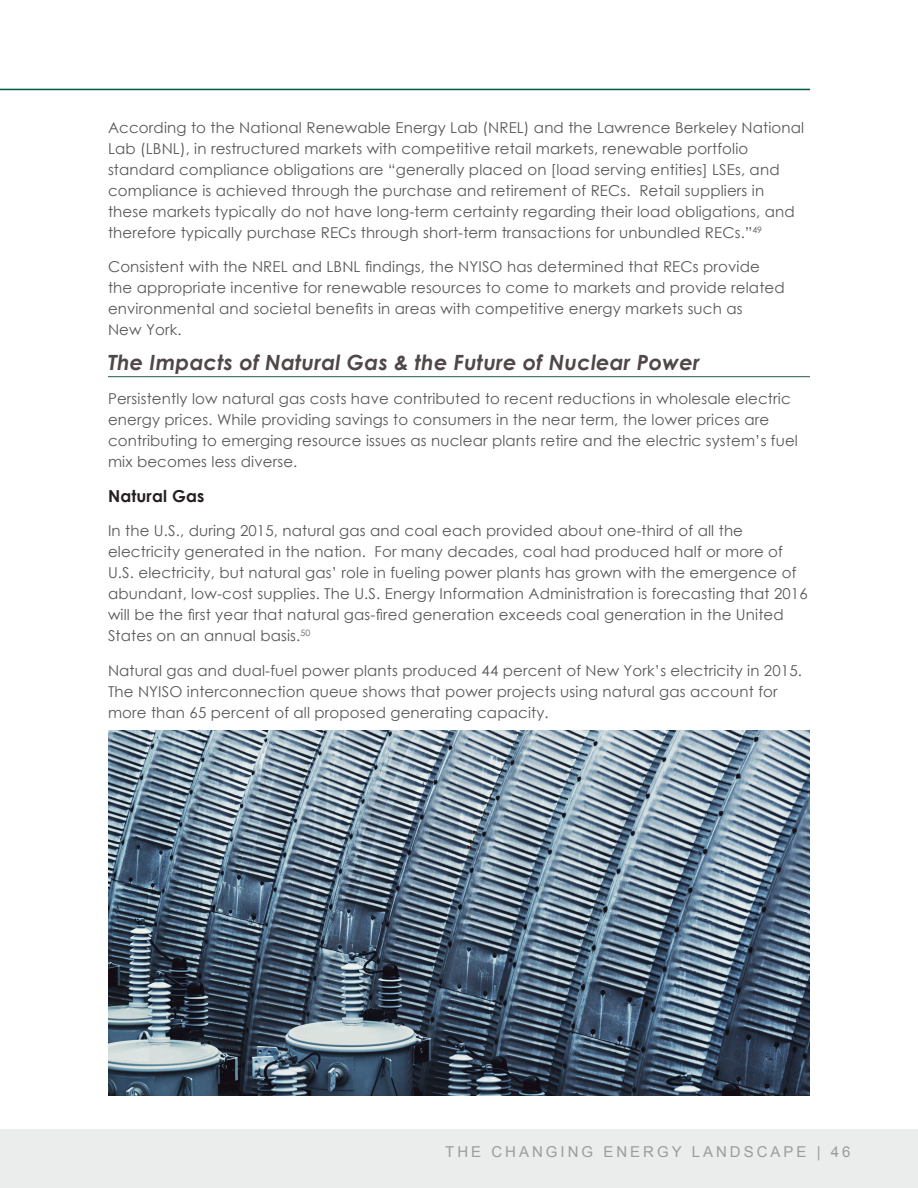
<style>
.page{position:relative;width:918px;height:1188px;background:#fff}
.page>*{position:absolute;margin:0;border:0;box-sizing:border-box;transform-origin:0 0}
.heading_3{font:italic 700 21px "Century Gothic";letter-spacing:.01em;color:#4f4748}
.heading_5{font:700 16.5px "Century Gothic";letter-spacing:.01em;color:#231f20}
.paragraph_text{font:15px/21px "Century Gothic";letter-spacing:.01em;color:#57585a}
.t1{font:15px "Arial";letter-spacing:.2em;color:#9a9c9e}
</style>
<div class="page">
<hr style="left:0;top:89px;width:810px;height:1px;background:#005c41">
<div style="left:0;top:1129px;width:918px;height:59px;background:#eaedec"></div>
<hr style="left:108px;top:376px;width:702px;height:1px;background:#245b4e">
<img style="left:108px;top:730px;width:702px;height:365px">
<p class="paragraph_text" style="left:108px;top:117px;width:698px">According to the National Renewable Energy Lab (NREL) and the Lawrence Berkeley National Lab (LBNL), in restructured markets with competitive retail markets, renewable portfolio standard compliance obligations are “generally placed on [load serving entities] LSEs, and compliance is achieved through the purchase and retirement of RECs. Retail suppliers in these markets typically do not have long-term certainty regarding their load obligations, and therefore typically purchase RECs through short-term transactions for unbundled RECs.”<sup>49</sup></p>
<p class="paragraph_text" style="left:108px;top:256px;width:678px">Consistent with the NREL and LBNL findings, the NYISO has determined that RECs provide the appropriate incentive for renewable resources to come to markets and provide related environmental and societal benefits in areas with competitive energy markets such as<br>New York.</p>
<p class="heading_3" style="left:108px;top:346px;width:593px">The Impacts of Natural Gas &amp; the Future of Nuclear Power</p>
<p class="paragraph_text" style="left:108px;top:388px;width:691px">Persistently low natural gas costs have contributed to recent reductions in wholesale electric energy prices. While providing savings to consumers in the near term, the lower prices are contributing to emerging resource issues as nuclear plants retire and the electric system’s fuel mix becomes less diverse.</p>
<p class="heading_5" style="left:108px;top:483px;width:98px">Natural Gas</p>
<p class="paragraph_text" style="left:108px;top:520px;width:701px">In the U.S., during 2015, natural gas and coal each provided about one-third of all the electricity generated in the nation. For many decades, coal had produced half or more of U.S. electricity, but natural gas’ role in fueling power plants has grown with the emergence of abundant, low-cost supplies. The U.S. Energy Information Administration is forecasting that 2016 will be the first year that natural gas-fired generation exceeds coal generation in the United States on an annual basis.<sup>50</sup></p>
<p class="paragraph_text" style="left:108px;top:660px;width:695px">Natural gas and dual-fuel power plants produced 44 percent of New York’s electricity in 2015.<br>The NYISO interconnection queue shows that power projects using natural gas account for more than 65 percent of all proposed generating capacity.</p>
<p class="t1" style="left:445px;top:1142px;width:407px">THE CHANGING ENERGY LANDSCAPE | 46</p>
</div>
